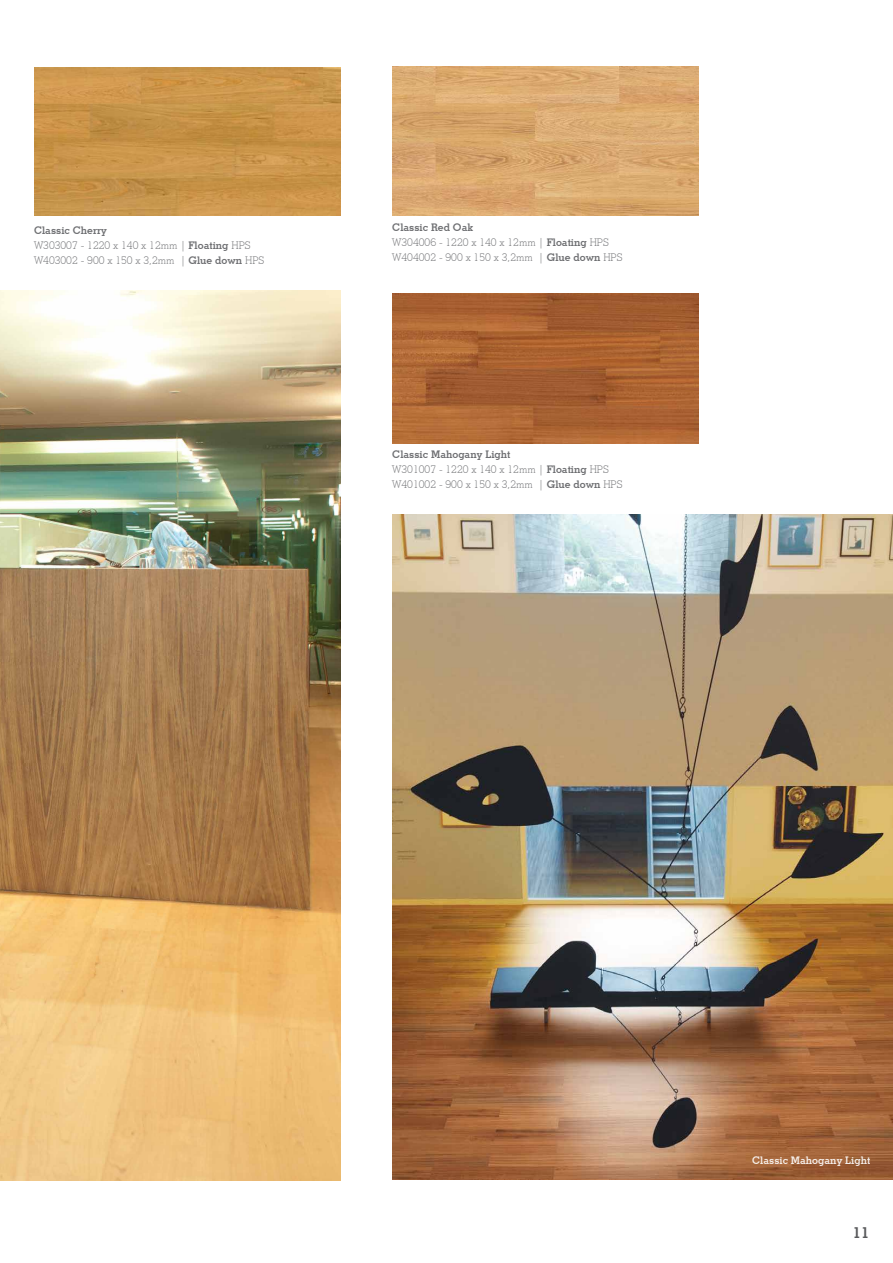
<style>
.page{position:relative;width:893px;height:1263px;background:#fff}
.page>*{position:absolute;margin:0;border:0;box-sizing:border-box;transform-origin:0 0}
.t1{font:700 15px "Stymie BT";color:#58595b}
.t2{font:300 10.5px/15px "Stymie BT";color:#6d6e71}
.t3{font:700 10.5px "Stymie BT";color:#fff}
.s1{font-weight:700}
</style>
<div class="page">
<img style="left:34px;top:67px;width:306px;height:149px">
<img style="left:392px;top:514px;width:501px;height:665px">
<img style="left:392px;top:67px;width:306px;height:149px">
<img style="left:392px;top:294px;width:306px;height:149px">
<img style="left:0;top:291px;width:340px;height:889px">
<p class="t2" style="left:34px;top:222px;width:232px"><span class="s1">Classic Cherry<br></span>W303007 - 1220 x 140 x 12mm | <span class="s1">Floating</span> HPS<br>W403002 - 900 x 150 x 3,2mm | <span class="s1">Glue down</span> HPS</p>
<p class="t2" style="left:392px;top:219px;width:232px"><span class="s1">Classic Red Oak<br></span>W304006 - 1220 x 140 x 12mm | <span class="s1">Floating</span> HPS<br>W404002 - 900 x 150 x 3,2mm | <span class="s1">Glue down</span> HPS</p>
<p class="t2" style="left:392px;top:447px;width:232px"><span class="s1">Classic Mahogany Light<br></span>W301007 - 1220 x 140 x 12mm | <span class="s1">Floating</span> HPS<br>W401002 - 900 x 150 x 3,2mm | <span class="s1">Glue down</span> HPS</p>
<p class="t3" style="left:752px;top:1154px;width:120px">Classic Mahogany Light</p>
<h1 class="t1" style="left:853px;top:1224px;width:18px">11</h1>
</div>
